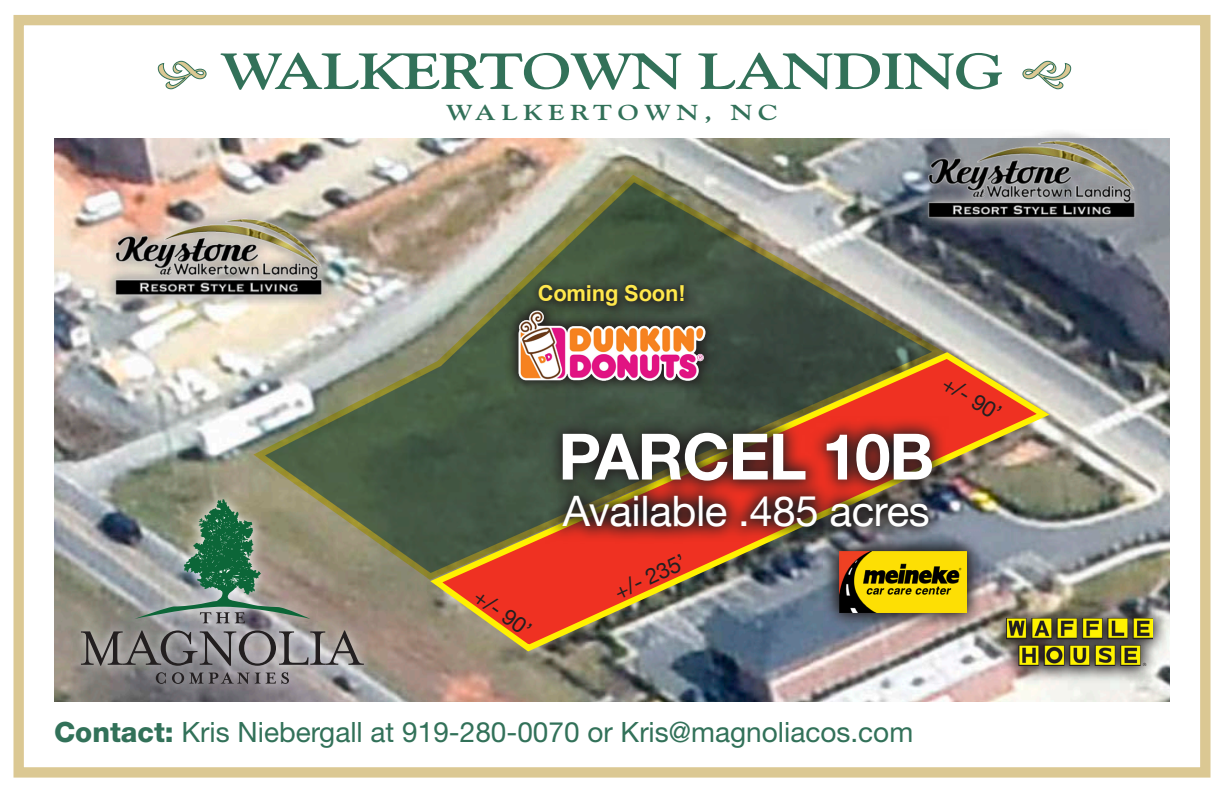
<style>
.page{position:relative;width:1224px;height:792px;background:#fff}
.page>*{position:absolute;margin:0;border:0;box-sizing:border-box;transform-origin:0 0}
.t1{font:700 64px "Helvetica Neue CE";letter-spacing:-.02em;color:#fff}
.t2{font:700 50.4px "Goudy";letter-spacing:-.025em;color:#327159;scale:1.25 1}
.t3{font:42px "Helvetica Neue";letter-spacing:-.01em;color:#fff}
.t4{font:28px "Helvetica Neue";color:#327159}
.t5{font:22px "Helvetica Neue";color:#231f20}
.t6{font:700 22px "Arial";letter-spacing:-.01em;color:#ffe84c}
.t7{font:700 21.6px "Goudy";letter-spacing:.2em;color:#327159;scale:1.25 1}
.s1{font-weight:800}
</style>
<div class="page">
<div style="left:13px;top:15px;width:1198px;height:763px;border:10px solid #dbc893"></div>
<img style="left:54px;top:138px;width:1116px;height:564px">
<img style="left:424px;top:349px;width:632px;height:307px">
<img style="left:251px;top:173px;width:697px;height:409px">
<svg style="left:821px;top:533px;width:163px;height:97px"></svg>
<svg style="left:824px;top:536px;width:157px;height:91px;background:#747274"></svg>
<img style="left:839px;top:551px;width:127px;height:61px">
<svg style="left:988px;top:601px;width:182px;height:83px;background:#c1bab3"></svg>
<img style="left:992px;top:604px;width:175px;height:76px">
<img style="left:1007px;top:619px;width:145px;height:47px">
<img style="left:913px;top:132px;width:257px;height:120px">
<svg style="left:101px;top:204px;width:235px;height:6px"></svg>
<img style="left:99px;top:210px;width:257px;height:120px">
<svg style="left:70px;top:488px;width:305px;height:208px;background:#8e8c82"></svg>
<svg style="left:81px;top:630px;width:283px;height:36px;background:#868383"></svg>
<svg style="left:134px;top:499px;width:176px;height:124px;background:#7e907d"></svg>
<svg style="left:156px;top:672px;width:10px;height:12px"></svg>
<svg style="left:172px;top:672px;width:117px;height:12px"></svg>
<svg style="left:158px;top:61px;width:48px;height:28px"></svg>
<svg style="left:1023px;top:61px;width:48px;height:28px"></svg>
<svg style="left:545px;top:416px;width:404px;height:128px;background:#6e3a2c"></svg>
<div style="left:534px;top:281px;width:167px;height:41px;background:#455548"></div>
<svg style="left:530px;top:278px;width:162px;height:20px"></svg>
<svg style="left:505px;top:298px;width:213px;height:94px;background:#3e4c3c"></svg>
<img style="left:509px;top:302px;width:205px;height:86px">
<p class="t2" style="left:220px;top:40px;width:629px">WALKERTOWN LANDING</p>
<p class="t7" style="left:446px;top:99px;width:267px">WALKERTOWN, NC</p>
<p class="t6" style="left:538px;top:279px;width:149px">Coming Soon!</p>
<p class="t5" style="left:486px;top:581px;width:66px;rotate:36deg">+/- 90’</p>
<p class="t1" style="left:558px;top:417px;width:378px">PARCEL 10B</p>
<p class="t3" style="left:563px;top:480px;width:368px">Available .485 acres</p>
<p class="t5" style="left:953px;top:367px;width:66px;rotate:32deg">+/- 90’</p>
<p class="t5" style="left:609px;top:578px;width:78px;rotate:-25deg">+/- 235’</p>
<p class="t4" style="left:54px;top:715px;width:861px"><span class="s1">Contact:</span> Kris Niebergall at 919-280-0070 or Kris@magnoliacos.com</p>
</div>
